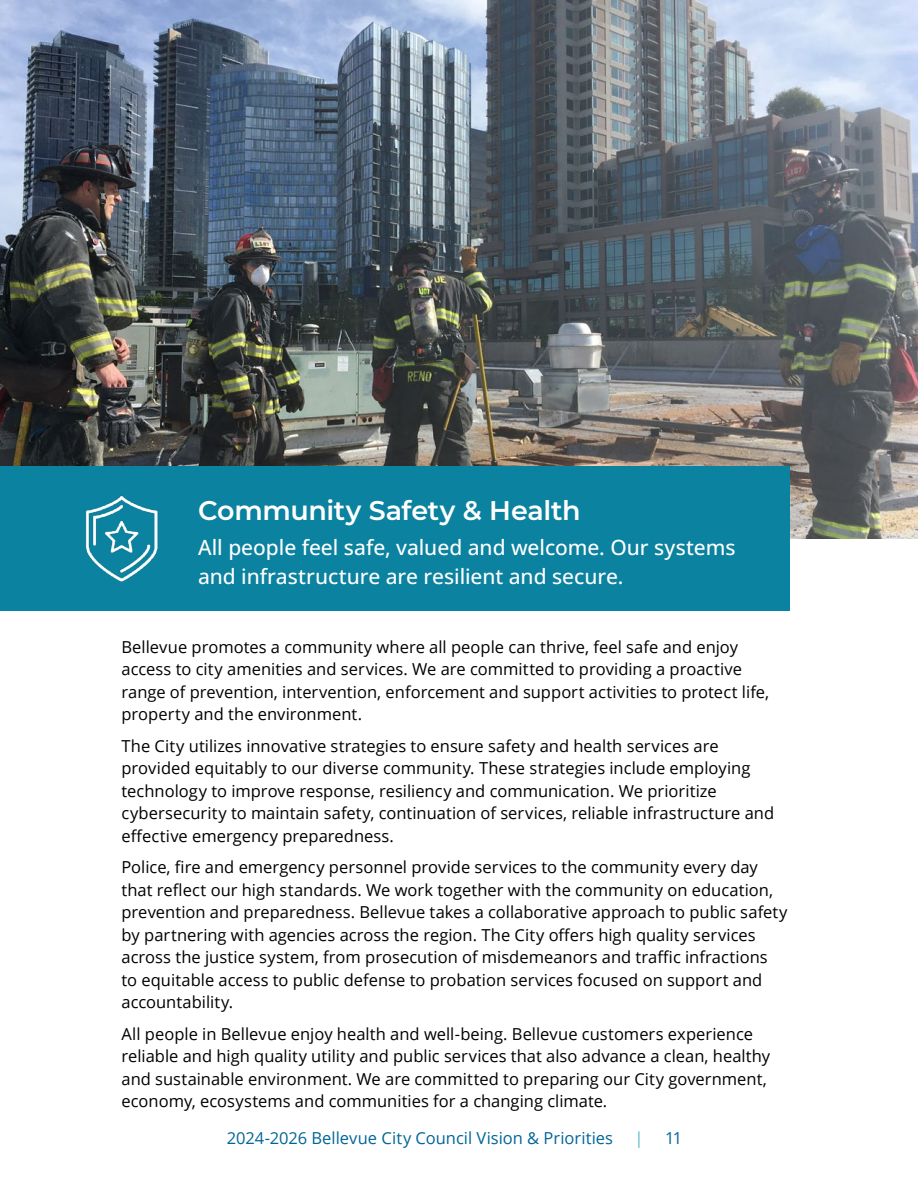
<style>
.page{position:relative;width:918px;height:1188px;background:#fff}
.page>*{position:absolute;margin:0;border:0;box-sizing:border-box;transform-origin:0 0}
.t1{font:600 27px "Montserrat";letter-spacing:-.01em;color:#fff}
.STA_overview_text{font:500 21px/28.5px "Open Sans";letter-spacing:-.005em;color:#fff}
.Body_Text{font:16.5px/22.5px "Open Sans";color:#000}
.t2{font:16.5px "Open Sans";color:#006598}
.t3{font:16.5px "Open Sans";color:#57b9c3}
</style>
<div class="page">
<img style="left:0;top:0;width:918px;height:539px">
<div style="left:0;top:467px;width:790px;height:144px;background:#0b829f"></div>
<img style="left:85px;top:495px;width:73px;height:87px">
<h2 class="t1" style="left:198px;top:491px;width:384px">Community Safety &amp; Health</h2>
<p class="STA_overview_text" style="left:198px;top:533px;width:539px">All people feel safe, valued and welcome. Our systems and infrastructure are resilient and secure.</p>
<p class="Body_Text" style="left:122px;top:635px;width:649px">Bellevue promotes a community where all people can thrive, feel safe and enjoy access to city amenities and services. We are committed to providing a proactive range of prevention, intervention, enforcement and support activities to protect life, property and the environment.</p>
<p class="Body_Text" style="left:122px;top:734px;width:654px">The City utilizes innovative strategies to ensure safety and health services are provided equitably to our diverse community. These strategies include employing technology to improve response, resiliency and communication. We prioritize cybersecurity to maintain safety, continuation of services, reliable infrastructure and effective emergency preparedness.</p>
<p class="Body_Text" style="left:122px;top:855px;width:668px">Police, fire and emergency personnel provide services to the community every day that reflect our high standards. We work together with the community on education, prevention and preparedness. Bellevue takes a collaborative approach to public safety by partnering with agencies across the region. The City offers high quality services across the justice system, from prosecution of misdemeanors and traffic infractions<br>to equitable access to public defense to probation services focused on support and accountability.</p>
<p class="Body_Text" style="left:122px;top:1022px;width:650px">All people in Bellevue enjoy health and well-being. Bellevue customers experience reliable and high quality utility and public services that also advance a clean, healthy and sustainable environment. We are committed to preparing our City government, economy, ecosystems and communities for a changing climate.</p>
<p class="t2" style="left:227px;top:1126px;width:388px">2024-2026 Bellevue City Council Vision &amp; Priorities</p>
<p class="t3" style="left:634px;top:1126px;width:11px">|</p>
<p class="t2" style="left:665px;top:1126px;width:19px">11</p>
</div>
